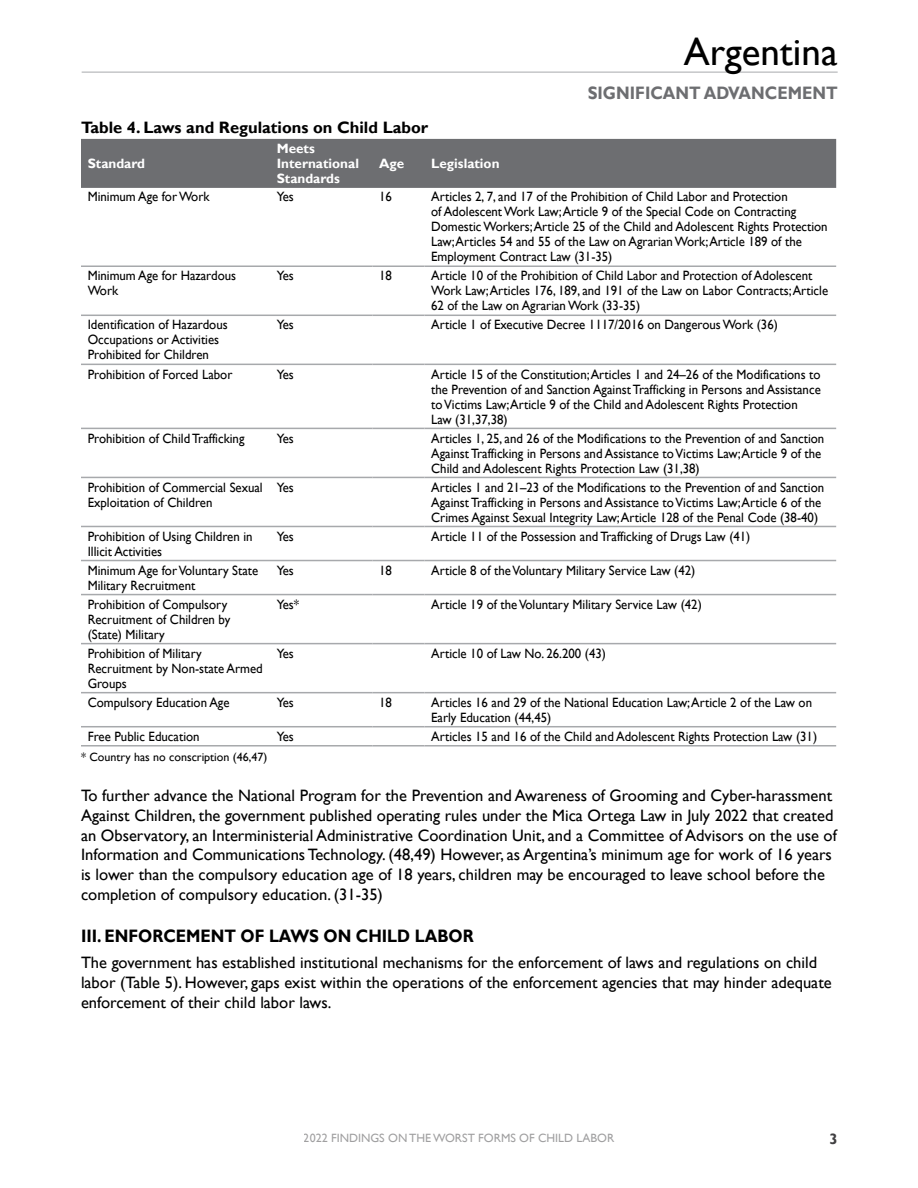
<style>
.page{position:relative;width:918px;height:1188px;background:#fff}
.page>*{position:absolute;margin:0;border:0;box-sizing:border-box;transform-origin:0 0}
.t1{font:39px "Gill Sans";color:#000}
.t2{font:700 18px "Gill Sans";color:#000;scale:.9 1}
.t3{font:700 18px "Gill Sans";color:#6d6e71;scale:.9 1}
.t4{font:16.5px/19.8px "Gill Sans";color:#000}
.TABLE_TITLES{font:700 16.5px "Gill Sans";color:#000}
.t5{font:700 15px "Gill Sans";color:#414042}
.Table_Text{font:13.5px/15px "Gill Sans";color:#000;scale:.95 1}
.Table_Head_reverse{font:700 13.5px/15px "Gill Sans";color:#fff}
.t6{font:12px "Gill Sans";color:#414042}
.Source{font:12px "Gill Sans";color:#000}
</style>
<div class="page">
<hr style="left:82px;top:72px;width:756px;height:1px;background:#a7a9ac">
<div style="left:81px;top:139px;width:755px;height:49px;background:#6d6e71"></div>
<svg style="left:81px;top:314px;width:755px;height:414px"></svg>
<svg style="left:270px;top:314px;width:154px;height:414px"></svg>
<hr style="left:81px;top:265px;width:189px;height:2px;background:#a7a9ac">
<hr style="left:270px;top:265px;width:102px;height:2px;background:#a7a9ac">
<hr style="left:372px;top:265px;width:52px;height:2px;background:#a7a9ac">
<hr style="left:424px;top:265px;width:412px;height:2px;background:#a7a9ac">
<hr style="left:81px;top:315px;width:189px;height:1px;background:#a7a9ac">
<hr style="left:270px;top:315px;width:102px;height:1px;background:#a7a9ac">
<hr style="left:372px;top:315px;width:52px;height:1px;background:#a7a9ac">
<hr style="left:424px;top:315px;width:412px;height:1px;background:#a7a9ac">
<hr style="left:81px;top:364px;width:189px;height:1px;background:#a7a9ac">
<hr style="left:270px;top:364px;width:102px;height:1px;background:#a7a9ac">
<hr style="left:372px;top:364px;width:52px;height:1px;background:#a7a9ac">
<hr style="left:424px;top:364px;width:412px;height:1px;background:#a7a9ac">
<hr style="left:81px;top:428px;width:189px;height:1px;background:#a7a9ac">
<hr style="left:270px;top:428px;width:102px;height:1px;background:#a7a9ac">
<hr style="left:372px;top:428px;width:52px;height:1px;background:#a7a9ac">
<hr style="left:424px;top:428px;width:412px;height:1px;background:#a7a9ac">
<hr style="left:81px;top:477px;width:189px;height:1px;background:#a7a9ac">
<hr style="left:270px;top:477px;width:102px;height:1px;background:#a7a9ac">
<hr style="left:372px;top:477px;width:52px;height:1px;background:#a7a9ac">
<hr style="left:424px;top:477px;width:412px;height:1px;background:#a7a9ac">
<hr style="left:81px;top:526px;width:189px;height:1px;background:#a7a9ac">
<hr style="left:270px;top:526px;width:102px;height:1px;background:#a7a9ac">
<hr style="left:372px;top:526px;width:52px;height:1px;background:#a7a9ac">
<hr style="left:424px;top:526px;width:412px;height:1px;background:#a7a9ac">
<hr style="left:81px;top:560px;width:189px;height:1px;background:#a7a9ac">
<hr style="left:270px;top:560px;width:102px;height:1px;background:#a7a9ac">
<hr style="left:372px;top:560px;width:52px;height:1px;background:#a7a9ac">
<hr style="left:424px;top:560px;width:412px;height:1px;background:#a7a9ac">
<hr style="left:81px;top:594px;width:189px;height:1px;background:#a7a9ac">
<hr style="left:270px;top:594px;width:102px;height:1px;background:#a7a9ac">
<hr style="left:372px;top:594px;width:52px;height:1px;background:#a7a9ac">
<hr style="left:424px;top:594px;width:412px;height:1px;background:#a7a9ac">
<hr style="left:81px;top:643px;width:189px;height:1px;background:#a7a9ac">
<hr style="left:270px;top:643px;width:102px;height:1px;background:#a7a9ac">
<hr style="left:372px;top:643px;width:52px;height:1px;background:#a7a9ac">
<hr style="left:424px;top:643px;width:412px;height:1px;background:#a7a9ac">
<hr style="left:81px;top:692px;width:189px;height:1px;background:#a7a9ac">
<hr style="left:270px;top:692px;width:102px;height:1px;background:#a7a9ac">
<hr style="left:372px;top:692px;width:52px;height:1px;background:#a7a9ac">
<hr style="left:424px;top:692px;width:412px;height:1px;background:#a7a9ac">
<hr style="left:81px;top:726px;width:189px;height:1px;background:#a7a9ac">
<hr style="left:270px;top:726px;width:102px;height:1px;background:#a7a9ac">
<hr style="left:372px;top:726px;width:52px;height:1px;background:#a7a9ac">
<hr style="left:424px;top:726px;width:412px;height:1px;background:#a7a9ac">
<hr style="left:81px;top:745px;width:189px;height:2px;background:#a7a9ac">
<hr style="left:270px;top:745px;width:102px;height:2px;background:#a7a9ac">
<hr style="left:372px;top:745px;width:52px;height:2px;background:#a7a9ac">
<hr style="left:424px;top:745px;width:412px;height:2px;background:#a7a9ac">
<h3 class="TABLE_TITLES" style="left:81px;top:117px;width:349px">Table 4. Laws and Regulations on Child Labor</h3>
<p class="Table_Head_reverse" style="left:88px;top:156px;width:59px">Standard</p>
<p class="Table_Head_reverse" style="left:277px;top:141px;width:84px">Meets<br>International<br>Standards</p>
<p class="Table_Head_reverse" style="left:379px;top:156px;width:27px">Age</p>
<p class="Table_Head_reverse" style="left:431px;top:156px;width:70px">Legislation</p>
<h1 class="t1" style="left:684px;top:29px;width:155px">Argentina</h1>
<h2 class="t3" style="left:588px;top:82px;width:279px">SIGNIFICANT ADVANCEMENT</h2>
<p class="Table_Text" style="left:88px;top:190px;width:130px">Minimum Age for Work</p>
<p class="Table_Text" style="left:277px;top:190px;width:20px">Yes</p>
<p class="Table_Text" style="left:379px;top:190px;width:15px">16</p>
<p class="Table_Text" style="left:431px;top:190px;width:419px">Articles 2, 7, and 17 of the Prohibition of Child Labor and Protection<br>of Adolescent Work Law; Article 9 of the Special Code on Contracting Domestic Workers; Article 25 of the Child and Adolescent Rights Protection Law; Articles 54 and 55 of the Law on Agrarian Work; Article 189 of the Employment Contract Law (31-35)</p>
<p class="Table_Text" style="left:88px;top:269px;width:158px">Minimum Age for Hazardous<br>Work</p>
<p class="Table_Text" style="left:277px;top:269px;width:20px">Yes</p>
<p class="Table_Text" style="left:379px;top:269px;width:15px">18</p>
<p class="Table_Text" style="left:431px;top:269px;width:419px">Article 10 of the Prohibition of Child Labor and Protection of Adolescent<br>Work Law; Articles 176, 189, and 191 of the Law on Labor Contracts; Article<br>62 of the Law on Agrarian Work (33-35)</p>
<p class="Table_Text" style="left:88px;top:318px;width:149px">Identification of Hazardous<br>Occupations or Activities<br>Prohibited for Children</p>
<p class="Table_Text" style="left:277px;top:318px;width:20px">Yes</p>
<p class="Table_Text" style="left:431px;top:318px;width:366px">Article 1 of Executive Decree 1117/2016 on Dangerous Work (36)</p>
<p class="Table_Text" style="left:88px;top:367px;width:154px">Prohibition of Forced Labor</p>
<p class="Table_Text" style="left:277px;top:367px;width:20px">Yes</p>
<p class="Table_Text" style="left:431px;top:367px;width:412px">Article 15 of the Constitution; Articles 1 and 24–26 of the Modifications to the Prevention of and Sanction Against Trafficking in Persons and Assistance to Victims Law; Article 9 of the Child and Adolescent Rights Protection Law (31,37,38)</p>
<p class="Table_Text" style="left:88px;top:431px;width:167px">Prohibition of Child Trafficking</p>
<p class="Table_Text" style="left:277px;top:431px;width:20px">Yes</p>
<p class="Table_Text" style="left:431px;top:431px;width:415px">Articles 1, 25, and 26 of the Modifications to the Prevention of and Sanction<br>Against Trafficking in Persons and Assistance to Victims Law; Article 9 of the<br>Child and Adolescent Rights Protection Law (31,38)</p>
<p class="Table_Text" style="left:88px;top:480px;width:186px">Prohibition of Commercial Sexual<br>Exploitation of Children</p>
<p class="Table_Text" style="left:277px;top:480px;width:20px">Yes</p>
<p class="Table_Text" style="left:431px;top:480px;width:415px">Articles 1 and 21–23 of the Modifications to the Prevention of and Sanction<br>Against Trafficking in Persons and Assistance to Victims Law; Article 6 of the<br>Crimes Against Sexual Integrity Law; Article 128 of the Penal Code (38-40)</p>
<p class="Table_Text" style="left:88px;top:529px;width:175px">Prohibition of Using Children in<br>Illicit Activities</p>
<p class="Table_Text" style="left:277px;top:529px;width:20px">Yes</p>
<p class="Table_Text" style="left:431px;top:529px;width:338px">Article 11 of the Possession and Trafficking of Drugs Law (41)</p>
<p class="Table_Text" style="left:88px;top:563px;width:181px">Minimum Age for Voluntary State<br>Military Recruitment</p>
<p class="Table_Text" style="left:277px;top:563px;width:20px">Yes</p>
<p class="Table_Text" style="left:379px;top:563px;width:15px">18</p>
<p class="Table_Text" style="left:431px;top:563px;width:280px">Article 8 of the Voluntary Military Service Law (42)</p>
<p class="Table_Text" style="left:88px;top:597px;width:152px">Prohibition of Compulsory<br>Recruitment of Children by (State) Military</p>
<p class="Table_Text" style="left:277px;top:597px;width:25px">Yes*</p>
<p class="Table_Text" style="left:431px;top:597px;width:286px">Article 19 of the Voluntary Military Service Law (42)</p>
<p class="Table_Text" style="left:88px;top:646px;width:186px">Prohibition of Military<br>Recruitment by Non-state Armed<br>Groups</p>
<p class="Table_Text" style="left:277px;top:646px;width:20px">Yes</p>
<p class="Table_Text" style="left:431px;top:646px;width:185px">Article 10 of Law No. 26.200 (43)</p>
<p class="Table_Text" style="left:88px;top:695px;width:151px">Compulsory Education Age</p>
<p class="Table_Text" style="left:277px;top:695px;width:20px">Yes</p>
<p class="Table_Text" style="left:379px;top:695px;width:15px">18</p>
<p class="Table_Text" style="left:431px;top:695px;width:402px">Articles 16 and 29 of the National Education Law; Article 2 of the Law on<br>Early Education (44,45)</p>
<p class="Table_Text" style="left:88px;top:729px;width:119px">Free Public Education</p>
<p class="Table_Text" style="left:277px;top:729px;width:20px">Yes</p>
<p class="Table_Text" style="left:431px;top:729px;width:408px">Articles 15 and 16 of the Child and Adolescent Rights Protection Law (31)</p>
<p class="Source" style="left:81px;top:750px;width:188px">* Country has no conscription (46,47)</p>
<p class="t4" style="left:81px;top:786px;width:757px">To further advance the National Program for the Prevention and Awareness of Grooming and Cyber-harassment Against Children, the government published operating rules under the Mica Ortega Law in July 2022 that created an Observatory, an Interministerial Administrative Coordination Unit, and a Committee of Advisors on the use of Information and Communications Technology. (48,49) However, as Argentina’s minimum age for work of 16 years is lower than the compulsory education age of 18 years, children may be encouraged to leave school before the completion of compulsory education. (31-35)</p>
<h2 class="t2" style="left:81px;top:925px;width:438px">III. ENFORCEMENT OF LAWS ON CHILD LABOR</h2>
<p class="t4" style="left:81px;top:953px;width:752px">The government has established institutional mechanisms for the enforcement of laws and regulations on child labor (Table 5). However, gaps exist within the operations of the enforcement agencies that may hinder adequate enforcement of their child labor laws.</p>
<p class="t6" style="left:304px;top:1131px;width:312px">2022 FINDINGS ON THE WORST FORMS OF CHILD LABOR</p>
<p class="t5" style="left:829px;top:1130px;width:10px">3</p>
</div>
